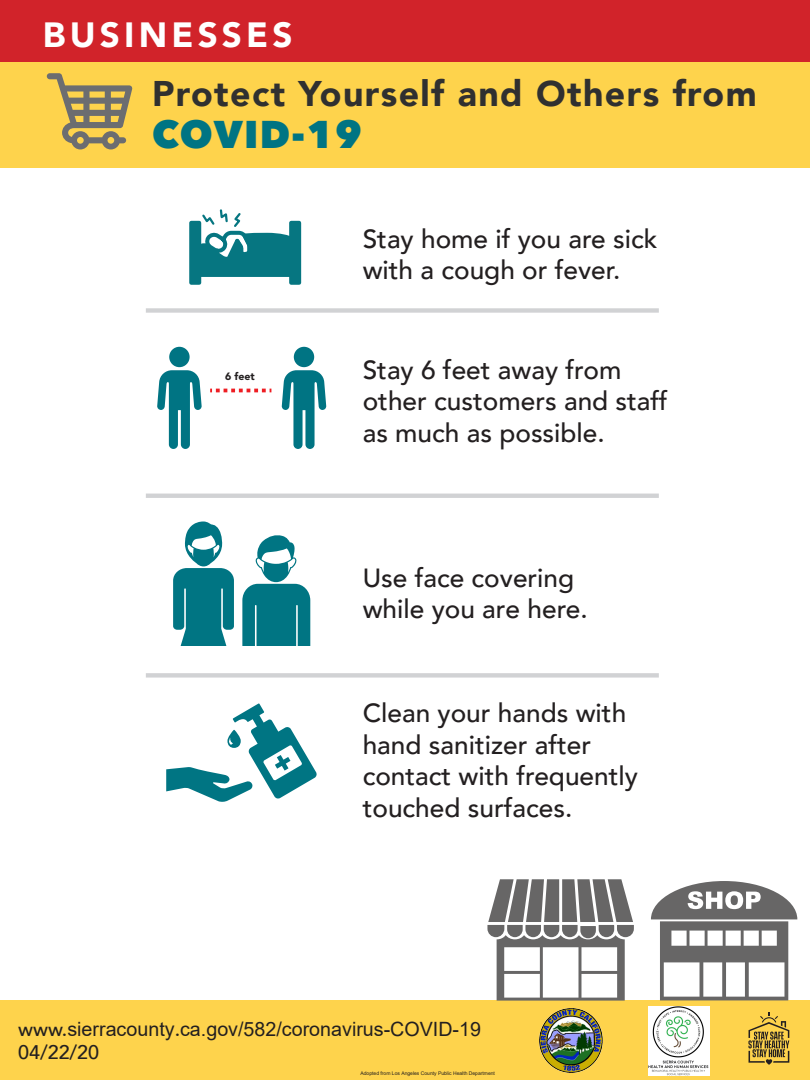
<style>
.page{position:relative;width:810px;height:1080px;background:#fff}
.page>*{position:absolute;margin:0;border:0;box-sizing:border-box;transform-origin:0 0}
.t1{font:800 38.56px "Avenir Next";letter-spacing:.04em;color:#007483}
.t2{font:900 35.62px "Avenir";letter-spacing:.04em;color:#303030}
.t3{font:900 35px "Avenir";letter-spacing:.12em;color:#fff}
.t4{font:500 26.25px/31.5px "Avenir";color:#231f20}
.t5{font:19.69px/23.6px "Arial";color:#231f20}
.t6{font:900 10.56px "Avenir";color:#231f20}
.t7{font:5px "Arial";color:#221e1f}
.s1{font-family:"Avenir";font-weight:500}
</style>
<div class="page">
<div style="left:0;top:0;width:810px;height:167px;background:#fed34c"></div>
<div style="left:0;top:0;width:810px;height:62px;background:#d1232a"></div>
<div style="left:191px;top:223px;width:8px;height:60px;background:#067681"></div>
<div style="left:189px;top:221px;width:12px;height:64px;border:4px solid #067681"></div>
<div style="left:291px;top:223px;width:8px;height:60px;background:#067681"></div>
<div style="left:289px;top:221px;width:12px;height:64px;border:4px solid #067681"></div>
<svg style="left:190px;top:209px;width:107px;height:70px"></svg>
<div style="left:169px;top:347px;width:21px;height:20px;background:#007483;border-radius:50%"></div>
<svg style="left:157px;top:370px;width:45px;height:79px"></svg>
<div style="left:294px;top:347px;width:20px;height:20px;background:#007483;border-radius:50%"></div>
<svg style="left:282px;top:370px;width:44px;height:79px"></svg>
<svg style="left:210px;top:389px;width:61px;height:3px"></svg>
<svg style="left:166px;top:703px;width:151px;height:99px"></svg>
<svg style="left:173px;top:522px;width:61px;height:123px"></svg>
<svg style="left:242px;top:535px;width:68px;height:110px"></svg>
<div style="left:0;top:1001px;width:810px;height:79px;background:#fed34c"></div>
<svg style="left:748px;top:1013px;width:41px;height:52px"></svg>
<div style="left:146px;top:308px;width:513px;height:5px;background:#d1d2d4"></div>
<hr style="left:146px;top:494px;width:513px;height:4px;background:#d1d2d4">
<div style="left:146px;top:673px;width:513px;height:5px;background:#d1d2d4"></div>
<svg style="left:487px;top:879px;width:147px;height:122px"></svg>
<svg style="left:651px;top:881px;width:146px;height:119px"></svg>
<svg style="left:47px;top:73px;width:85px;height:76px"></svg>
<img style="left:540px;top:1009px;width:62px;height:63px">
<img style="left:649px;top:1007px;width:61px;height:69px">
<p class="t3" style="left:43px;top:5px;width:251px">BUSINESSES</p>
<p class="t2" style="left:152px;top:63px;width:606px">Protect Yourself and Others from</p>
<p class="t1" style="left:152px;top:111px;width:212px">COVID-19</p>
<p class="t6" style="left:225px;top:367px;width:31px">6 feet</p>
<p class="t4" style="left:363px;top:221px;width:296px">Stay home if you are sick with a cough or fever.</p>
<p class="t4" style="left:363px;top:352px;width:306px">Stay 6 feet away from other customers and staff as much as possible.</p>
<p class="t4" style="left:363px;top:561px;width:227px">Use face covering while you are here.</p>
<p class="t4" style="left:363px;top:696px;width:277px">Clean your hands with hand sanitizer after contact with frequently touched surfaces.</p>
<p class="t5" style="left:18px;top:1017px;width:464px"><span class="s1">www.</span>sierracounty<span class="s1">.</span>ca.gov/582/coronavirus-COVID-19<br><span class="s1">04/22/20</span></p>
<p class="t7" style="left:361px;top:1070px;width:136px">Adopted from Los Angeles County Public Health Department</p>
</div>
